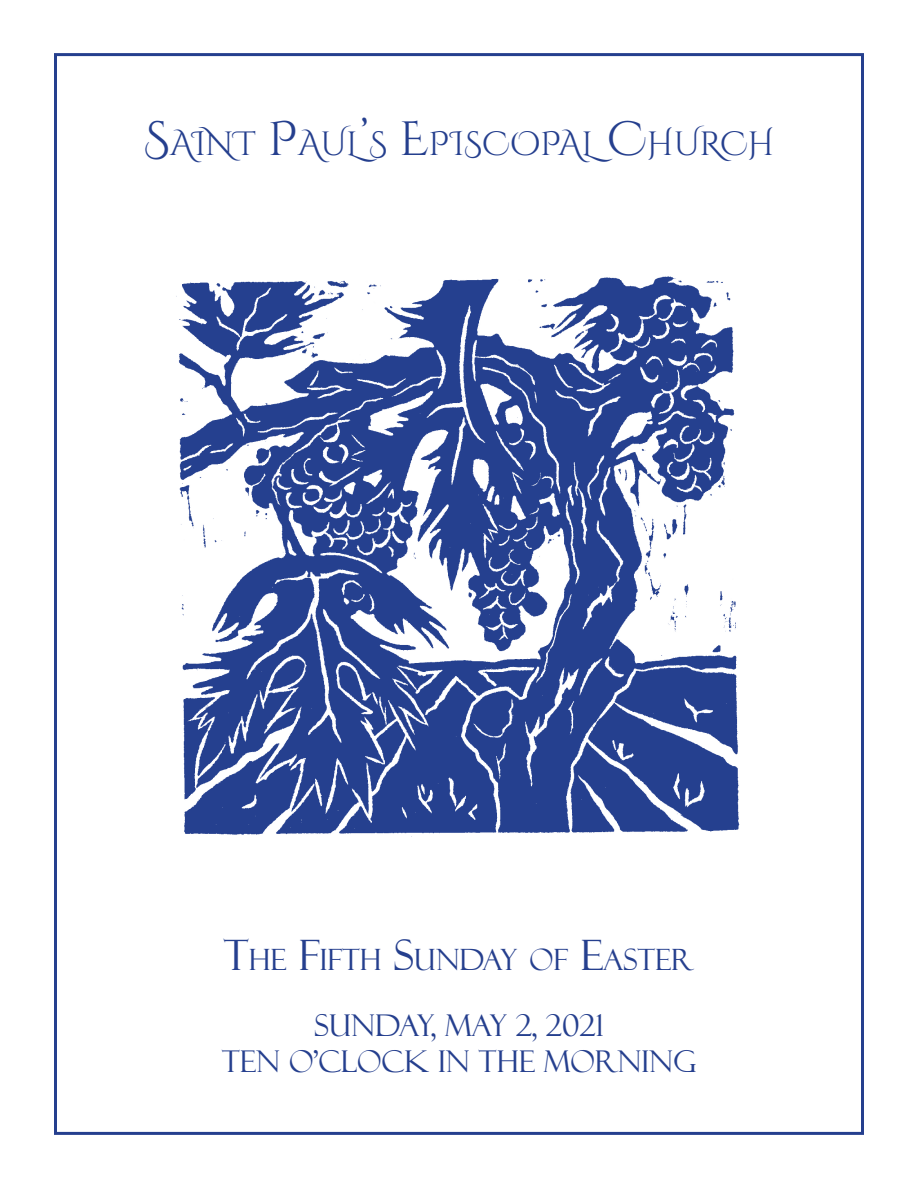
<style>
.page{position:relative;width:918px;height:1188px;background:#fff}
.page>*{position:absolute;margin:0;border:0;box-sizing:border-box;transform-origin:0 0}
.t1{font:33.6px "Cinzel Decorative";letter-spacing:-.02em;color:#253f8e}
.t2{font:30px "Felix Titling";color:#253f8e}
.t3{font:29.4px "Felix Titling";color:#253f8e}
.s1{font-size:48px}
.s2{font-size:42px}
</style>
<div class="page">
<img style="left:176px;top:276px;width:564px;height:561px">
<p class="t1" style="left:143px;top:123px;width:633px"><span class="s1">S</span>AINT <span class="s1">P</span>AUL<span class="s1">’</span>S <span class="s1">E</span>PISCOPAL<span class="s1">C</span>HURCH</p>
<p class="t3" style="left:223px;top:943px;width:473px"><span class="s2">T</span>HE <span class="s2">F</span>IFTH <span class="s2">S</span>UNDAY OF <span class="s2">E</span>ASTER</p>
<p class="t2" style="left:314px;top:1008px;width:291px">SUNDAY, MAY 2, 2021</p>
<p class="t2" style="left:222px;top:1044px;width:476px">TEN O’CLOCK IN THE MORNING</p>
</div>
